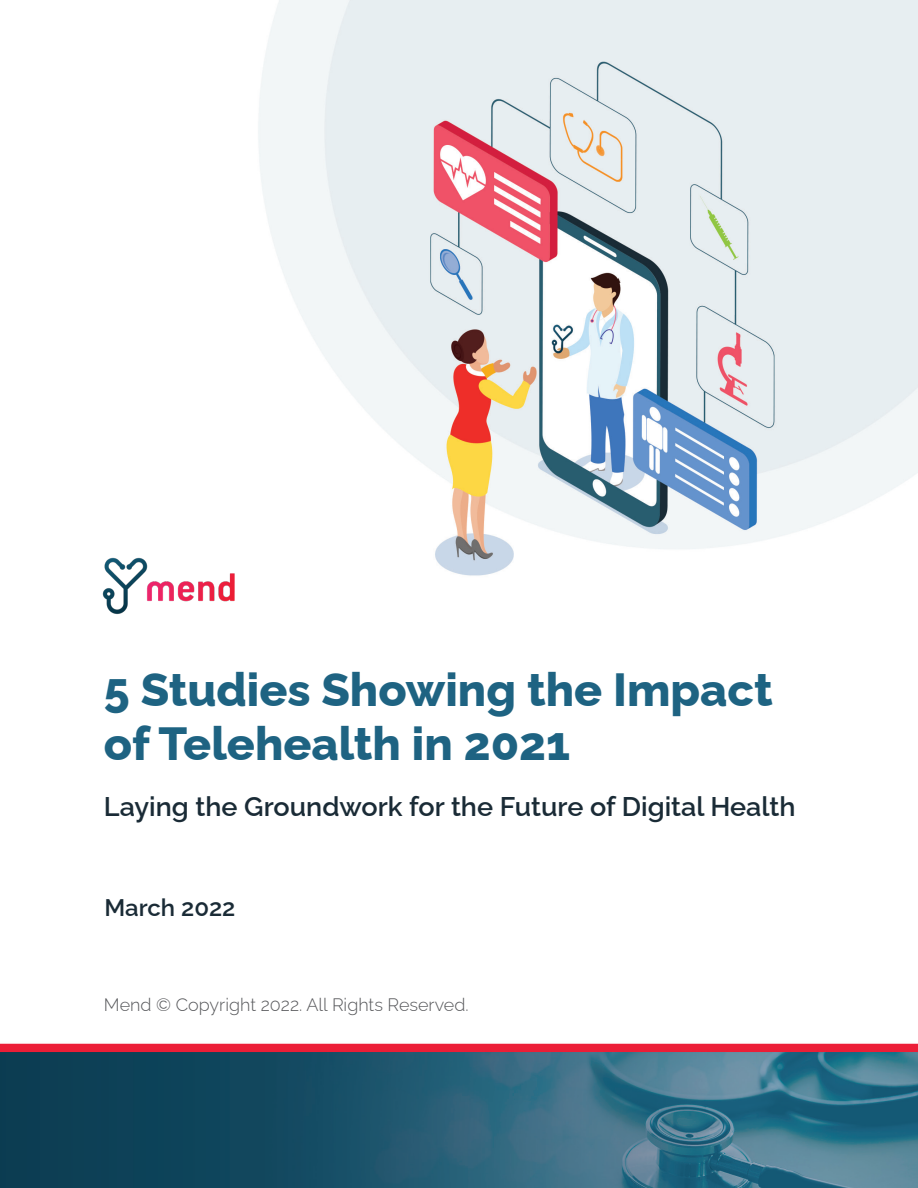
<style>
.page{position:relative;width:918px;height:1188px;background:#fff}
.page>*{position:absolute;margin:0;border:0;box-sizing:border-box;transform-origin:0 0}
.Heading_1{font:800 46.5px/54px "Raleway";color:#1e6382}
.Heading_1-2{font:600 27px "Raleway";color:#1a2b36}
.body{font:600 24px "Raleway";color:#1a2b36}
.body-2{font:300 18px "Raleway";color:#57585b}
</style>
<div class="page">
<img style="left:0;top:0;width:918px;height:1188px">
<img style="left:93px;top:525px;width:154px;height:120px">
<p class="Heading_1" style="left:104px;top:658px;width:670px">5 Studies Showing the Impact of Telehealth in 2021</p>
<p class="Heading_1-2" style="left:104px;top:785px;width:693px">Laying the Groundwork for the Future of Digital Health</p>
<p class="body" style="left:104px;top:889px;width:132px">March 2022</p>
<p class="body-2" style="left:104px;top:990px;width:366px">Mend © Copyright 2022. All Rights Reserved.</p>
</div>
